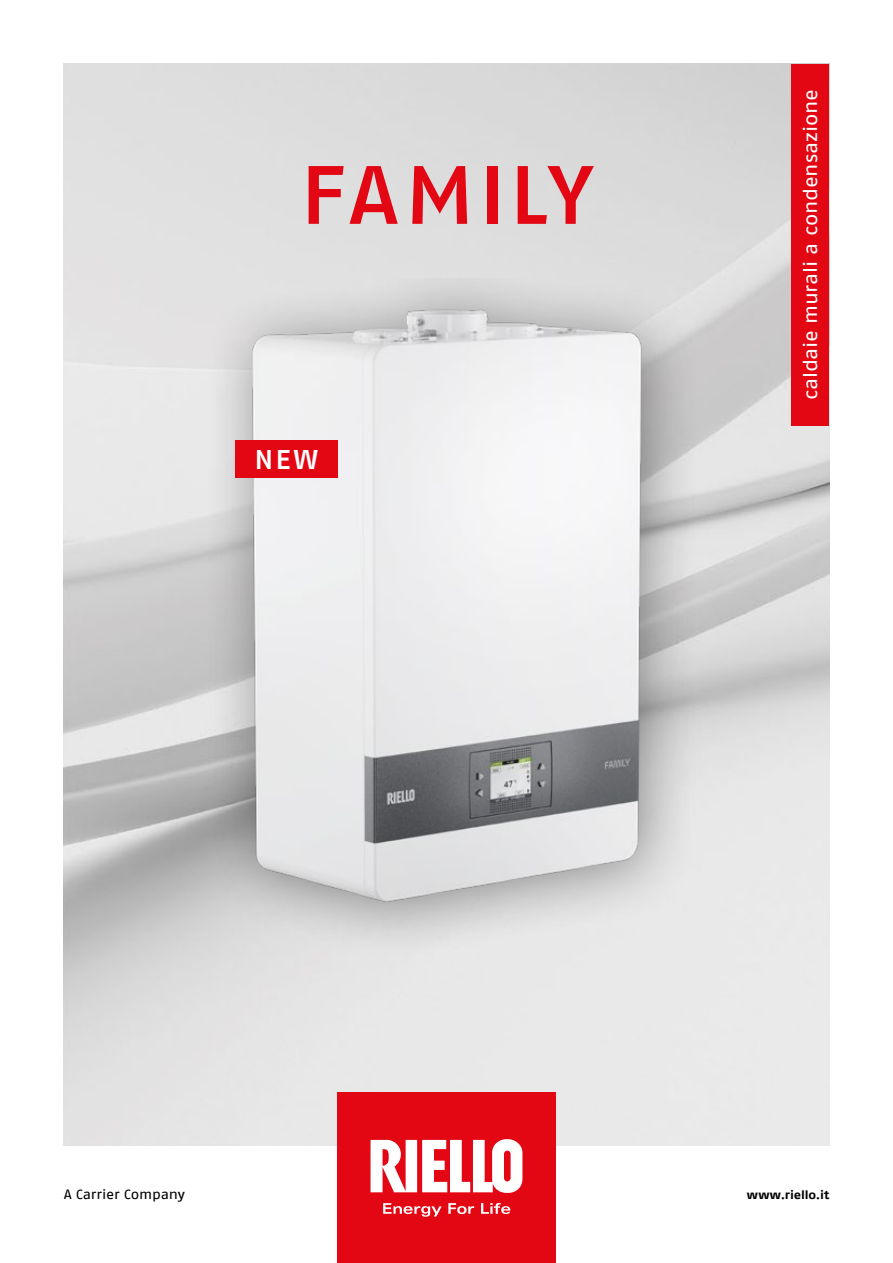
<style>
.page{position:relative;width:893px;height:1263px;background:#fff}
.page>*{position:absolute;margin:0;border:0;box-sizing:border-box;transform-origin:0 0}
.t1{font:500 82.5px "Fago Ex Lf";letter-spacing:.045em;color:#e30613}
.t2{font:500 27px "Fago Ex Lf";color:#fff}
.t3{font:19.5px "Fago Ex Lf";letter-spacing:-.015em;color:#fff}
.t4{font:13.5px "Fago Ex Lf";letter-spacing:-.015em;color:#000}
.t5{font:700 12px "Fago Ex Lf";letter-spacing:-.005em;color:#000}
</style>
<div class="page">
<img style="left:64px;top:64px;width:765px;height:1081px">
<img style="left:138px;top:279px;width:641px;height:679px">
<div style="left:337px;top:1093px;width:218px;height:170px;background:#e30613"></div>
<svg style="left:383px;top:1203px;width:127px;height:14px"></svg>
<svg style="left:371px;top:1139px;width:151px;height:54px"></svg>
<div style="left:791px;top:64px;width:38px;height:361px;background:#e30613"></div>
<div style="left:235px;top:440px;width:102px;height:38px;background:#e30613"></div>
<h1 class="t1" style="left:300px;top:146px;width:294px">FAMILY</h1>
<h2 class="t2" style="left:255px;top:443px;width:65px">NEW</h2>
<p class="t3" style="left:799px;top:400px;width:312px;rotate:-90deg">caldaie murali a condensazione</p>
<p class="t4" style="left:64px;top:1186px;width:123px">A Carrier Company</p>
<p class="t5" style="left:747px;top:1188px;width:84px">www.riello.it</p>
</div>
